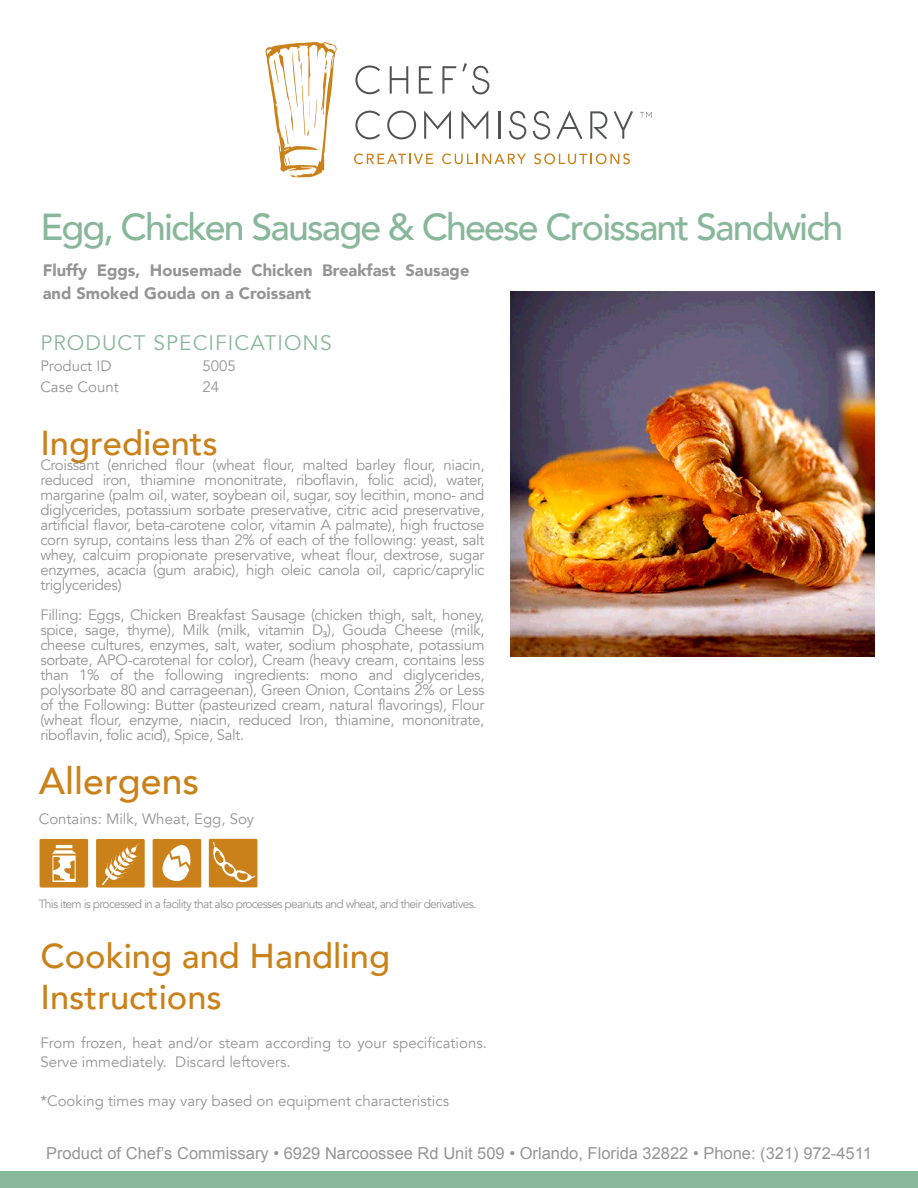
<style>
.page{position:relative;width:918px;height:1188px;background:#fff}
.page>*{position:absolute;margin:0;border:0;box-sizing:border-box;transform-origin:0 0}
.t1{font:500 37.5px "Avenir";letter-spacing:-.05em;color:#89b79b}
.t2{font:500 37.5px "Avenir";color:#ca8119}
.t3{font:500 34.5px/40.5px "Avenir";color:#ca8119}
.t4{font:21px "Avenir";letter-spacing:.05em;color:#89b79b}
.t5{font:16.5px "Arial";color:#959595}
.t6{font:900 16.5px/22.5px "Avenir";color:#959595}
.t7{font:15px/15px "Avenir";color:#959595;text-align:justify}
.t8{font:12px "Avenir";letter-spacing:-.06em;color:#959595}
.s1{font-family:"Myriad Pro"}
</style>
<div class="page">
<div style="left:0;top:1171px;width:918px;height:17px;background:#89b79b"></div>
<svg style="left:153px;top:839px;width:48px;height:49px"></svg>
<svg style="left:96px;top:839px;width:49px;height:49px;background:#d2953e"></svg>
<svg style="left:40px;top:839px;width:48px;height:49px"></svg>
<svg style="left:209px;top:839px;width:48px;height:48px;background:#cf8e31"></svg>
<svg style="left:640px;top:112px;width:12px;height:6px"></svg>
<svg style="left:355px;top:65px;width:25px;height:29px"></svg>
<svg style="left:390px;top:66px;width:18px;height:28px"></svg>
<svg style="left:419px;top:66px;width:14px;height:28px"></svg>
<svg style="left:442px;top:66px;width:14px;height:28px"></svg>
<svg style="left:462px;top:63px;width:27px;height:31px"></svg>
<svg style="left:355px;top:111px;width:25px;height:28px"></svg>
<svg style="left:387px;top:111px;width:29px;height:28px"></svg>
<svg style="left:424px;top:110px;width:27px;height:29px"></svg>
<svg style="left:462px;top:111px;width:26px;height:28px"></svg>
<hr style="left:499px;top:111px;width:2px;height:28px;background:#515355">
<svg style="left:509px;top:111px;width:17px;height:29px"></svg>
<svg style="left:533px;top:111px;width:17px;height:29px"></svg>
<svg style="left:556px;top:110px;width:26px;height:29px"></svg>
<svg style="left:590px;top:111px;width:17px;height:28px"></svg>
<svg style="left:614px;top:111px;width:19px;height:28px"></svg>
<svg style="left:266px;top:42px;width:71px;height:135px"></svg>
<svg style="left:354px;top:153px;width:79px;height:11px"></svg>
<svg style="left:442px;top:153px;width:84px;height:11px"></svg>
<svg style="left:534px;top:153px;width:96px;height:11px"></svg>
<img style="left:510px;top:292px;width:364px;height:364px">
<h1 class="t1" style="left:40px;top:195px;width:805px">Egg, Chicken Sausage &amp; Cheese Croissant Sandwich</h1>
<p class="t6" style="left:43px;top:259px;width:428px">Fluffy Eggs, Housemade Chicken Breakfast Sausage and Smoked Gouda on a Croissant</p>
<h3 class="t4" style="left:40px;top:330px;width:293px">PRODUCT SPECIFICATIONS</h3>
<p class="t7" style="left:40px;top:359px;width:73px">Product ID</p>
<p class="t7" style="left:202px;top:359px;width:35px">5005</p>
<p class="t7" style="left:40px;top:380px;width:80px">Case Count</p>
<p class="t7" style="left:202px;top:380px;width:18px">24</p>
<h2 class="t3" style="left:40px;top:421px;width:179px">Ingredients</h2>
<p class="t7" style="left:40px;top:458px;width:446px">Croissant (enriched flour (wheat flour, malted barley flour, niacin, reduced iron, thiamine mononitrate, riboflavin, folic acid), water, margarine (palm oil, water, soybean oil, sugar, soy lecithin, mono- and diglycerides, potassium sorbate preservative, citric acid preservative, artificial flavor, beta-carotene color, vitamin A palmate), high fructose corn syrup, contains less than 2% of each of the following: yeast, salt whey, calcuim propionate preservative, wheat flour, dextrose, sugar enzymes, acacia (gum arabic), high oleic canola oil, capric/caprylic triglycerides)</p>
<p class="t7" style="left:40px;top:608px;width:446px">Filling: Eggs, Chicken Breakfast Sausage (chicken thigh, salt, honey, spice, sage, thyme), Milk (milk, vitamin D<span class="s1">3</span>), Gouda Cheese (milk, cheese cultures, enzymes, salt, water, sodium phosphate, potassium sorbate, APO-carotenal for color), Cream (heavy cream, contains less than 1% of the following ingredients: mono and diglycerides, polysorbate 80 and carrageenan), Green Onion, Contains 2% or Less of the Following: Butter (pasteurized cream, natural flavorings), Flour (wheat flour, enzyme, niacin, reduced Iron, thiamine, mononitrate, riboflavin, folic acid), Spice, Salt.</p>
<h1 class="t2" style="left:39px;top:749px;width:162px">Allergens</h1>
<p class="t7" style="left:39px;top:812px;width:217px">Contains: Milk, Wheat, Egg, Soy</p>
<p class="t8" style="left:39px;top:897px;width:439px">This item is processed in a facility that also processes peanuts and wheat, and their derivatives.</p>
<h2 class="t3" style="left:40px;top:934px;width:351px">Cooking and Handling<br>Instructions</h2>
<p class="t7" style="left:40px;top:1033px;width:448px;line-height:19.5px">From frozen, heat and/or steam according to your specifications.<br>Serve immediately. Discard leftovers.</p>
<p class="t7" style="left:40px;top:1094px;width:410px">*Cooking times may vary based on equipment characteristics</p>
<p class="t5" style="left:46px;top:1142px;width:827px">Product of Chef’s Commissary • 6929 Narcoossee Rd Unit 509 • Orlando, Florida 32822 • Phone: (321) 972-4511</p>
</div>
